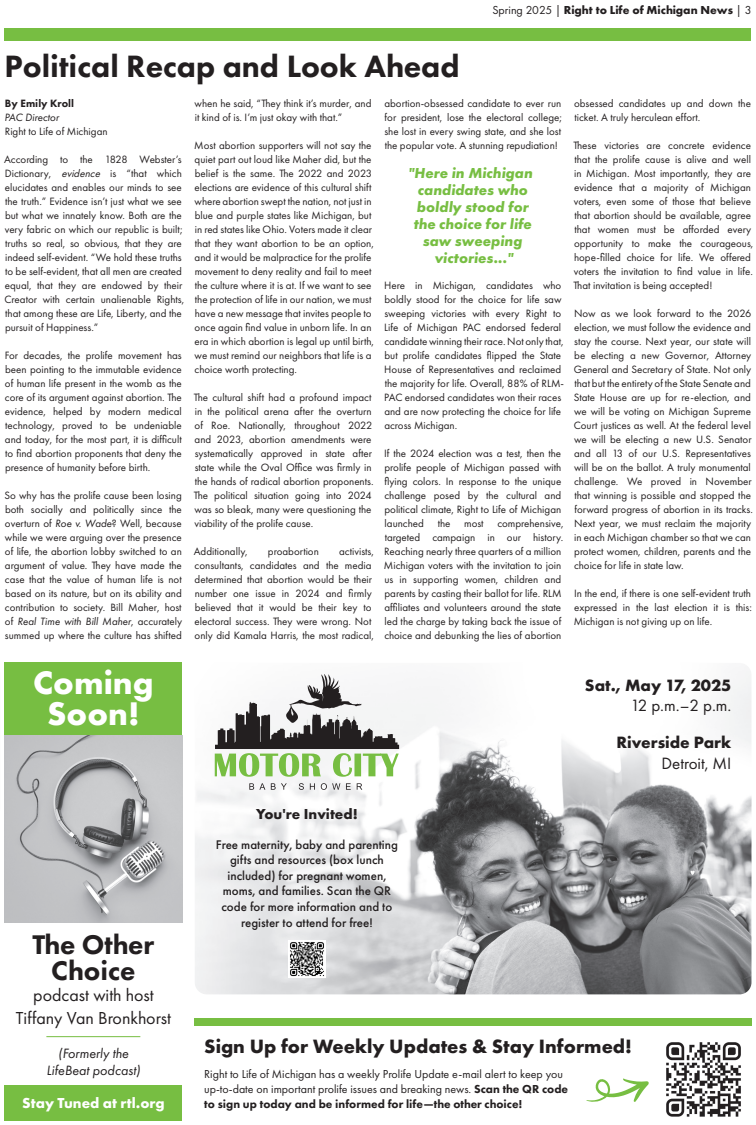
<style>
.page{position:relative;width:756px;height:1125px;background:#fff}
.page>*{position:absolute;margin:0;border:0;box-sizing:border-box;transform-origin:0 0}
.t1{font:700 34px/31px "Futura PT";color:#fff;text-align:center}
.t2{font:800 32px "Futura PT";color:#231f20}
.t3{font:800 28px/25.6px "Futura PT";color:#231f20;text-align:center}
.t4{font:700 20px "Futura PT";color:#231f20}
.t5{font:18px "Futura PT";color:#231f20}
.t6{font:700 17px "Futura PT";color:#231f20}
.t7{font:17px "Futura PT";color:#231f20}
.t8{font:italic 700 15px/17px "Futura PT";color:#77be42;text-align:center}
.t9{font:700 15px "Futura PT";color:#fff}
.t10{font:700 15px "Futura PT";color:#231f20}
.t11{font:italic 14px/16.8px "Futura PT";color:#231f20;text-align:center}
.t12{font:500 13px/15.6px "Futura PT";color:#231f20;text-align:center}
.t13{font:12px/15px "Futura PT";color:#231f20}
.t14{font:700 12px "Futura PT";color:#231f20}
.t15{font:11px/14px "Futura PT";color:#231f20}
.t16{font:800 11px/14px "Futura PT";color:#231f20}
.s1{font-weight:400}
.s2{font-weight:400;font-style:italic}
.s3{font-style:italic}
.s4{font-weight:800}
</style>
<div class="page">
<div style="left:4px;top:28px;width:748px;height:13px;background:#77be42"></div>
<div style="left:5px;top:663px;width:177px;height:73px;background:#77be42"></div>
<div style="left:5px;top:1085px;width:177px;height:35px;background:#77be42"></div>
<img style="left:5px;top:736px;width:177px;height:186px">
<hr style="left:46px;top:1036px;width:94px;height:1px;background:#77be42">
<img style="left:666px;top:1042px;width:75px;height:75px">
<div style="left:194px;top:1018px;width:558px;height:7px;background:#77be42"></div>
<svg style="left:586px;top:1078px;width:63px;height:24px"></svg>
<img style="left:195px;top:671px;width:557px;height:323px">
<svg style="left:249px;top:783px;width:113px;height:7px"></svg>
<svg style="left:215px;top:672px;width:184px;height:105px"></svg>
<img style="left:288px;top:940px;width:37px;height:37px">
<p class="t14" style="left:492px;top:2px;width:261px"><span class="s1">Spring 2025 |</span> Right to Life of Michigan News <span class="s1">| 3</span></p>
<p class="t2" style="left:4px;top:46px;width:457px">Political Recap and Look Ahead</p>
<p class="t16" style="left:4px;top:96px;width:71px">By Emily Kroll<br><span class="s2">PAC Director</span></p>
<p class="t15" style="left:5px;top:124px;width:104px">Right to Life of Michigan</p>
<p class="t15" style="left:4px;top:152px;width:182px">According to the 1828 Webster’s Dictionary, <span class="s3">evidence</span> is “that which elucidates and enables our minds to see the truth.” Evidence isn’t just what we see but what we innately know. Both are the very fabric on which our republic is built; truths so real, so obvious, that they are indeed self-evident. “We hold these truths to be self-evident, that all men are created equal, that they are endowed by their Creator with certain unalienable Rights, that among these are Life, Liberty, and the pursuit of Happiness.”</p>
<p class="t15" style="left:5px;top:348px;width:179px;text-align:justify">For decades, the prolife movement has been pointing to the immutable evidence of human life present in the womb as the core of its argument against abortion. The evidence, helped by modern medical technology, proved to be undeniable and today, for the most part, it is difficult to find abortion proponents that deny the presence of humanity before birth.</p>
<p class="t15" style="left:5px;top:488px;width:179px;text-align:justify">So why has the prolife cause been losing both socially and politically since the overturn of <span class="s3">Roe v. Wade</span>? Well, because while we were arguing over the presence of life, the abortion lobby switched to an argument of value. They have made the case that the value of human life is not based on its nature, but on its ability and contribution to society. Bill Maher, host of <span class="s3">Real Time with Bill Maher</span>, accurately summed up where the culture has shifted</p>
<p class="t15" style="left:195px;top:96px;width:178px">when he said, “They think it’s murder, and it kind of is. I’m just okay with that.”</p>
<p class="t15" style="left:194px;top:138px;width:181px">Most abortion supporters will not say the quiet part out loud like Maher did, but the belief is the same. The 2022 and 2023 elections are evidence of this cultural shift where abortion swept the nation, not just in blue and purple states like Michigan, but in red states like Ohio. Voters made it clear that they want abortion to be an option, and it would be malpractice for the prolife movement to deny reality and fail to meet the culture where it is at. If we want to see the protection of life in our nation, we must have a new message that invites people to once again find value in unborn life. In an era in which abortion is legal up until birth, we must remind our neighbors that life is a choice worth protecting.</p>
<p class="t15" style="left:194px;top:390px;width:181px">The cultural shift had a profound impact in the political arena after the overturn of Roe. Nationally, throughout 2022 and 2023, abortion amendments were systematically approved in state after state while the Oval Office was firmly in the hands of radical abortion proponents.<br>The political situation going into 2024 was so bleak, many were questioning the viability of the prolife cause.</p>
<p class="t15" style="left:194px;top:544px;width:55px">Additionally,</p>
<p class="t15" style="left:268px;top:544px;width:52px">proabortion</p>
<p class="t15" style="left:384px;top:96px;width:179px;text-align:justify">abortion-obsessed candidate to ever run for president, lose the electoral college; she lost in every swing state, and she lost the popular vote. A stunning repudiation!</p>
<p class="t8" style="left:408px;top:164px;width:126px">"Here in Michigan candidates who boldly stood for the choice for life saw sweeping victories..."</p>
<p class="t15" style="left:384px;top:278px;width:181px">Here in Michigan, candidates who boldly stood for the choice for life saw sweeping victories with every Right to Life of Michigan PAC endorsed federal candidate winning their race. Not only that, but prolife candidates flipped the State House of Representatives and reclaimed the majority for life. Overall, 88% of RLM-PAC endorsed candidates won their races and are now protecting the choice for life across Michigan.</p>
<p class="t15" style="left:384px;top:446px;width:179px;text-align:justify">If the 2024 election was a test, then the prolife people of Michigan passed with flying colors. In response to the unique challenge posed by the cultural and political climate, Right to Life of Michigan launched</p>
<p class="t15" style="left:384px;top:516px;width:181px;text-indent:113px">comprehensive, targeted campaign in our history.<br>Reaching nearly three quarters of a million Michigan voters with the invitation to join us in supporting women, children and parents by casting their ballot for life. RLM affiliates and volunteers around the state led the charge by taking back the issue of choice and debunking the lies of abortion</p>
<p class="t15" style="left:438px;top:516px;width:14px">the</p>
<p class="t15" style="left:464px;top:516px;width:21px">most</p>
<p class="t15" style="left:195px;top:544px;width:181px;text-indent:145px">activists, consultants, candidates and the media determined that abortion would be their number one issue in 2024 and firmly believed that it would be their key to electoral success. They were wrong. Not only did Kamala Harris, the most radical,</p>
<p class="t15" style="left:574px;top:96px;width:178px">obsessed candidates up and down the ticket. A truly herculean effort.</p>
<p class="t15" style="left:573px;top:138px;width:182px">These victories are concrete evidence that the prolife cause is alive and well in Michigan. Most importantly, they are evidence that a majority of Michigan voters, even some of those that believe that abortion should be available, agree that women must be afforded every opportunity to make the courageous, hope-filled choice for life. We offered voters the invitation to find value in life.<br>That invitation is being accepted!</p>
<p class="t15" style="left:574px;top:306px;width:181px">Now as we look forward to the 2026 election, we must follow the evidence and stay the course. Next year, our state will be electing a new Governor, Attorney General and Secretary of State. Not only that but the entirety of the State Senate and State House are up for re-election, and we will be voting on Michigan Supreme Court justices as well. At the federal level we will be electing a new U.S. Senator and all 13 of our U.S. Representatives will be on the ballot. A truly monumental challenge. We proved in November that winning is possible and stopped the forward progress of abortion in its tracks.<br>Next year, we must reclaim the majority in each Michigan chamber so that we can protect women, children, parents and the choice for life in state law.</p>
<p class="t15" style="left:574px;top:586px;width:180px;text-align:justify">In the end, if there is one self-evident truth expressed in the last election it is this:<br>Michigan is not giving up on life.</p>
<p class="t1" style="left:33px;top:666px;width:122px">Coming<br>Soon!</p>
<p class="t6" style="left:585px;top:674px;width:148px">Sat., May 17, 2025</p>
<p class="t7" style="left:631px;top:696px;width:102px">12 p.m.–2 p.m.</p>
<p class="t6" style="left:617px;top:731px;width:116px">Riverside Park</p>
<p class="t7" style="left:662px;top:753px;width:71px">Detroit, MI</p>
<p class="t3" style="left:33px;top:932px;width:123px">The Other<br>Choice</p>
<p class="t5" style="left:33px;top:984px;width:122px">podcast with host</p>
<p class="t5" style="left:16px;top:1007px;width:157px">Tiffany Van Bronkhorst</p>
<p class="t10" style="left:256px;top:804px;width:103px">You're Invited!</p>
<p class="t12" style="left:216px;top:837px;width:184px">Free maternity, baby and parenting gifts and resources (box lunch included) for pregnant women, moms, and families. Scan the QR code for more information and to register to attend for free!</p>
<p class="t11" style="left:47px;top:1045px;width:95px">(Formerly the<br>LifeBeat podcast)</p>
<p class="t4" style="left:204px;top:1033px;width:429px">Sign Up for Weekly Updates &amp; Stay Informed!</p>
<p class="t13" style="left:204px;top:1066px;width:365px">Right to Life of Michigan has a weekly Prolife Update e-mail alert to keep you up-to-date on important prolife issues and breaking news. <span class="s4">Scan the QR code to sign up today and be informed for life—the other choice!</span></p>
<p class="t9" style="left:22px;top:1093px;width:144px">Stay Tuned at rtl.org</p>
</div>
